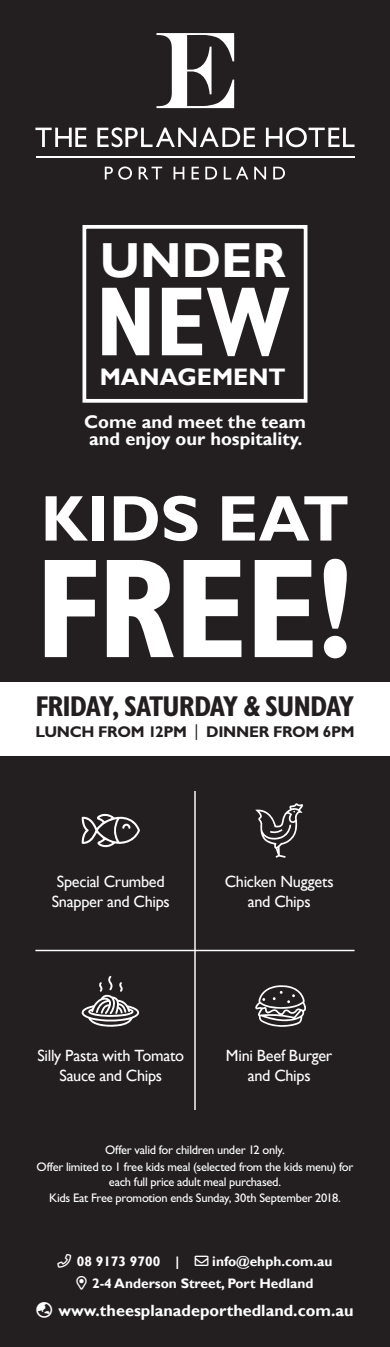
<style>
.page{position:relative;width:390px;height:1347px;background:#fff}
.page>*{position:absolute;margin:0;border:0;box-sizing:border-box;transform-origin:0 0}
.t1{font:700 condensed 142.12px "Gill Sans Std";color:#fff}
.t2{font:700 condensed 98.75px "Gill Sans Std";color:#fff}
.t3{font:700 64.88px "Gill Sans";color:#fff}
.t4{font:700 49.12px "Gill Sans";color:#fff}
.t5{font:700 condensed 28.75px "Gill Sans Std";letter-spacing:-.035em;color:#231f20}
.t6{font:700 23.88px "Gill Sans";color:#fff}
.t7{font:700 18.25px/17.8px "Gill Sans";color:#fff}
.t8{font:16.25px/19.5px "Gill Sans";letter-spacing:-.02em;color:#fff;text-align:center}
.t9{font:700 16.25px "Gill Sans";color:#fff}
.t10{font:700 15.62px "Gill Sans Std";letter-spacing:-.02em;color:#231f20}
.t11{font:700 13.75px "Gill Sans";color:#fff}
.t12{font:12.5px/16.8px "Gill Sans Std";letter-spacing:-.02em;color:#fff;text-align:center}
.s1{font-weight:400}
</style>
<div class="page">
<div style="left:0;top:202px;width:390px;height:1144px;background:#231f20"></div>
<div style="left:0;top:0;width:390px;height:213px;background:#231f20"></div>
<svg style="left:156px;top:33px;width:78px;height:75px"></svg>
<hr style="left:36px;top:156px;width:318px;height:1px;background:#fff">
<svg style="left:105px;top:166px;width:27px;height:14px"></svg>
<svg style="left:139px;top:167px;width:23px;height:12px"></svg>
<svg style="left:173px;top:167px;width:11px;height:12px"></svg>
<svg style="left:191px;top:167px;width:8px;height:12px"></svg>
<svg style="left:205px;top:167px;width:12px;height:12px"></svg>
<svg style="left:224px;top:167px;width:24px;height:12px"></svg>
<svg style="left:254px;top:167px;width:12px;height:12px"></svg>
<svg style="left:273px;top:167px;width:12px;height:12px"></svg>
<svg style="left:35px;top:128px;width:52px;height:19px"></svg>
<svg style="left:97px;top:127px;width:158px;height:20px"></svg>
<svg style="left:266px;top:127px;width:88px;height:20px"></svg>
<svg style="left:82px;top:813px;width:58px;height:35px"></svg>
<svg style="left:255px;top:803px;width:48px;height:54px"></svg>
<svg style="left:255px;top:985px;width:51px;height:42px"></svg>
<svg style="left:81px;top:975px;width:58px;height:51px"></svg>
<hr style="left:194px;top:791px;width:2px;height:319px;background:#fff">
<hr style="left:35px;top:949px;width:319px;height:2px;background:#fff">
<div style="left:0;top:682px;width:390px;height:73px;background:#fff"></div>
<div style="left:82px;top:225px;width:225px;height:178px;border:4px solid #fff"></div>
<h3 class="t4" style="left:100px;top:230px;width:187px">UNDER</h3>
<h2 class="t2" style="left:95px;top:263px;width:196px">NEW</h2>
<h3 class="t6" style="left:100px;top:362px;width:187px">MANAGEMENT</h3>
<h3 class="t7" style="left:84px;top:413px;width:223px">Come and meet the team and enjoy our hospitality.</h3>
<h3 class="t3" style="left:41px;top:479px;width:310px">KIDS EAT</h3>
<h1 class="t1" style="left:35px;top:524px;width:320px">FREE!</h1>
<h3 class="t5" style="left:35px;top:689px;width:320px">FRIDAY, SATURDAY &amp; SUNDAY</h3>
<p class="t10" style="left:35px;top:722px;width:320px">LUNCH FROM 12PM <span class="s1">|</span> DINNER FROM 6PM</p>
<h3 class="t8" style="left:52px;top:872px;width:120px">Special Crumbed<br>Snapper and Chips</h3>
<h3 class="t8" style="left:225px;top:872px;width:110px">Chicken Nuggets and Chips</h3>
<h3 class="t8" style="left:37px;top:1046px;width:148px">Silly Pasta with Tomato<br>Sauce and Chips</h3>
<h3 class="t8" style="left:226px;top:1046px;width:108px">Mini Beef Burger and Chips</h3>
<p class="t12" style="left:37px;top:1141px;width:318px">Offer valid for children under 12 only.<br>Offer limited to 1 free kids meal (selected from the kids menu) for</p>
<p class="t12" style="left:49px;top:1173px;width:293px">each full price adult meal purchased.<br>Kids Eat Free promotion ends Sunday, 30th September 2018.</p>
<p class="t11" style="left:58px;top:1253px;width:276px">□■ 08 9173 9700 | ■❖●□ info@ehph.com.au</p>
<p class="t11" style="left:76px;top:1275px;width:239px">●▼ 2-4 Anderson Street, Port Hedland</p>
<h3 class="t9" style="left:36px;top:1300px;width:319px">●□▲ www.theesplanadeporthedland.com.au</h3>
</div>
